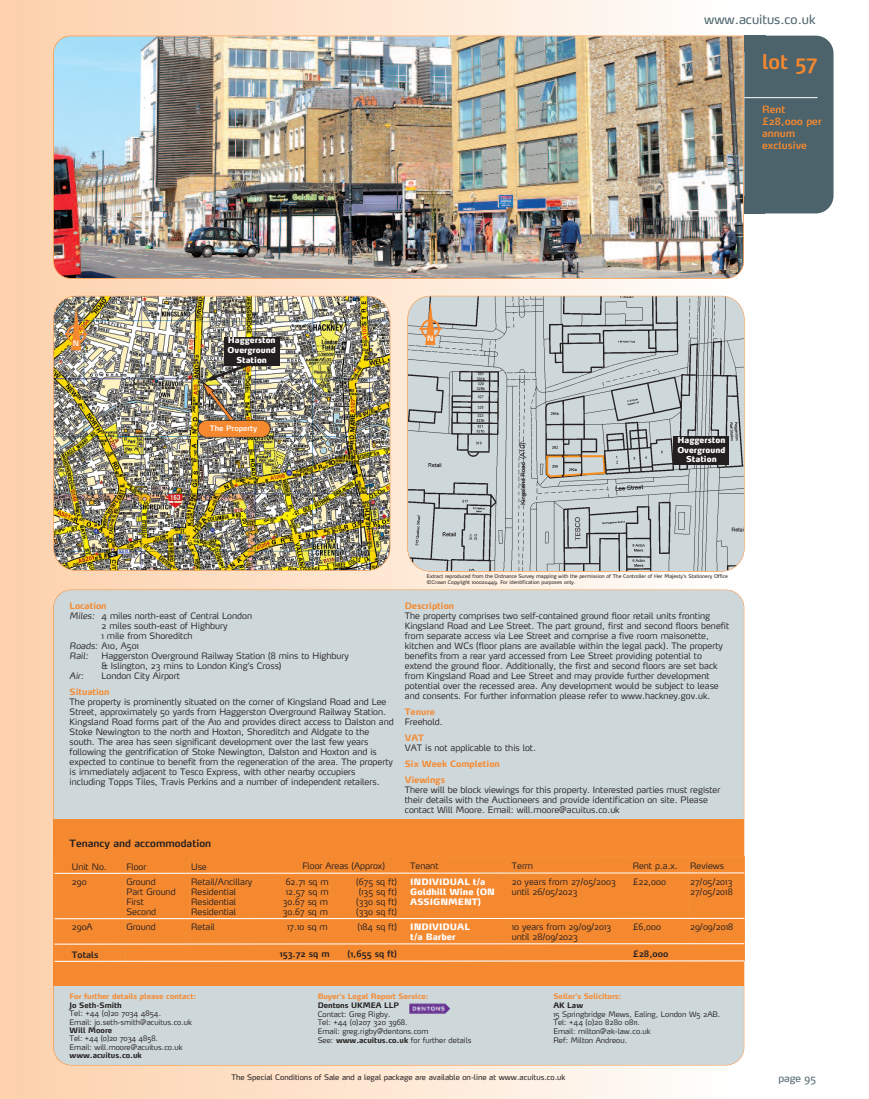
<style>
.page{position:relative;width:869px;height:1099px;background:#fff}
.page>*{position:absolute;margin:0;border:0;box-sizing:border-box;transform-origin:0 0}
.t1{font:600 20px "Max";color:#f58930}
.t2{font:12.5px "Max";color:#4c636b}
.t3{font:600 10px/12px "Max";color:#f58930}
.t4{font:600 10px "Max";color:#231f20}
.t5{font:10px "Max";color:#4c636b}
.t6{font:300 8.75px/10px "Max";color:#231f20}
.t7{font:700 8.75px/16px "Max";color:#f58930}
.t8{font:900 8.75px/10px "Max";color:#fff}
.t9{font:600 8.75px "Max";color:#231f20}
.t10{font:italic 300 8.75px "Max";color:#231f20}
.t11{font:900 8.12px/9.8px "Max";color:#fff;text-align:center}
.t12{font:300 7.5px/8.8px "Max";color:#231f20}
.t13{font:7.5px "Max";color:#231f20}
.t14{font:700 7.5px "Max";color:#f58930}
.t15{font:700 7.5px "Max";color:#231f20}
.t16{font:600 7.5px "Max";color:#fff}
.t17{font:600 7.38px "Max";color:#fff}
.t18{font:5px/5.6px "Max";color:#231f20}
.s1{font-style:italic}
.s2{font-weight:700}
</style>
<div class="page">
<div style="left:0;top:0;width:735px;height:1098px;background:linear-gradient(to right,#fccfa9,#fdfdfb)"></div>
<img style="left:53px;top:36px;width:691px;height:243px">
<div style="left:744px;top:36px;width:89px;height:177px;background:#4c636b;border-radius:18px"></div>
<div style="left:744px;top:36px;width:21px;height:16px;background:#4c636b"></div>
<div style="left:54px;top:590px;width:689px;height:474px;background:#ced8da;border-radius:18px"></div>
<hr style="left:744px;top:97px;width:73px;height:1px;background:#fff">
<div style="left:53px;top:819px;width:691px;height:166px;background:#f58930"></div>
<div style="left:744px;top:196px;width:20px;height:17px;background:#4c636b"></div>
<img style="left:407px;top:296px;width:336px;height:275px;border-radius:22px">
<img style="left:546px;top:455px;width:59px;height:22px">
<div style="left:407px;top:296px;width:337px;height:275px;border:1px solid #f58930;border-radius:23px"></div>
<hr style="left:419px;top:328px;width:22px;height:2px;background:#f58930">
<svg style="left:420px;top:302px;width:20px;height:43px"></svg>
<img style="left:54px;top:296px;width:335px;height:274px;border-radius:22px">
<div style="left:53px;top:296px;width:337px;height:274px;border:1px solid #f58930;border-radius:23px"></div>
<hr style="left:65px;top:333px;width:22px;height:2px;background:#f58930">
<svg style="left:67px;top:307px;width:19px;height:43px"></svg>
<div style="left:198px;top:420px;width:72px;height:17px;background:#f58930;border-radius:8px"></div>
<div style="left:198px;top:420px;width:72px;height:17px;border:1px solid #231f20;border-radius:9px"></div>
<img style="left:409px;top:1003px;width:41px;height:10px">
<svg style="left:54px;top:872px;width:690px;height:1px"></svg>
<svg style="left:54px;top:917px;width:690px;height:2px"></svg>
<svg style="left:54px;top:943px;width:690px;height:1px"></svg>
<svg style="left:54px;top:960px;width:690px;height:1px"></svg>
<div style="left:673px;top:436px;width:55px;height:29px;background:#231f20"></div>
<div style="left:224px;top:337px;width:55px;height:28px;background:#231f20"></div>
<img style="left:201px;top:361px;width:53px;height:63px">
<h2 class="t2" style="left:703px;top:15px;width:113px">www.acuitus.co.uk</h2>
<h1 class="t1" style="left:761px;top:54px;width:57px">lot 57</h1>
<p class="t3" style="left:761px;top:105px;width:61px">Rent £28,000 per annum exclusive</p>
<p class="t17" style="left:73px;top:341px;width:8px">N</p>
<p class="t11" style="left:227px;top:336px;width:50px">Haggerston<br>Overground<br>Station</p>
<p class="t16" style="left:210px;top:425px;width:49px">The Property</p>
<p class="t17" style="left:427px;top:335px;width:8px">N</p>
<p class="t11" style="left:677px;top:435px;width:50px">Haggerston<br>Overground<br>Station</p>
<p class="t7" style="left:70px;top:598px;width:38px">Location</p>
<p class="t6" style="left:70px;top:611px;width:184px"><span class="s1">Miles:</span> 4 miles north-east of Central London</p>
<p class="t6" style="left:101px;top:621px;width:127px">2 miles south-east of Highbury</p>
<p class="t6" style="left:101px;top:631px;width:93px">1 mile from Shoreditch</p>
<p class="t6" style="left:70px;top:641px;width:71px"><span class="s1">Roads:</span> A10, A501</p>
<p class="t10" style="left:70px;top:652px;width:20px">Rail:</p>
<p class="t6" style="left:101px;top:651px;width:249px">Haggerston Overground Railway Station (8 mins to Highbury &amp; Islington, 23 mins to London King’s Cross)</p>
<p class="t10" style="left:70px;top:672px;width:16px">Air:</p>
<p class="t6" style="left:101px;top:671px;width:80px">London City Airport</p>
<p class="t7" style="left:70px;top:684px;width:41px">Situation</p>
<p class="t6" style="left:70px;top:697px;width:325px">The property is prominently situated on the corner of Kingsland Road and Lee Street, approximately 50 yards from Haggerston Overground Railway Station.<br>Kingsland Road forms part of the A10 and provides direct access to Dalston and Stoke Newington to the north and Hoxton, Shoreditch and Aldgate to the south. The area has seen significant development over the last few years following the gentrification of Stoke Newington, Dalston and Hoxton and is expected to continue to benefit from the regeneration of the area. The property is immediately adjacent to Tesco Express, with other nearby occupiers<br>including Topps Tiles, Travis Perkins and a number of independent retailers.</p>
<p class="t4" style="left:70px;top:839px;width:143px">Tenancy and accommodation</p>
<p class="t18" style="left:426px;top:574px;width:302px">Extract reproduced from the Ordnance Survey mapping with the permission of The Controller of Her Majesty’s Stationery Office ©Crown Copyright 100020449. For identification purposes only.</p>
<p class="t7" style="left:404px;top:598px;width:51px">Description</p>
<p class="t6" style="left:404px;top:611px;width:326px">The property comprises two self-contained ground floor retail units fronting Kingsland Road and Lee Street. The part ground, first and second floors benefit from separate access via Lee Street and comprise a five room maisonette, kitchen and WCs (floor plans are available within the legal pack). The property benefits from a rear yard accessed from Lee Street providing potential to extend the ground floor. Additionally, the first and second floors are set back from Kingsland Road and Lee Street and may provide further development potential over the recessed area. Any development would be subject to lease and consents. For further information please refer to www.hackney.gov.uk.</p>
<p class="t7" style="left:404px;top:704px;width:31px">Tenure</p>
<p class="t6" style="left:404px;top:717px;width:39px">Freehold.</p>
<p class="t7" style="left:404px;top:730px;width:21px">VAT</p>
<p class="t6" style="left:404px;top:743px;width:133px">VAT is not applicable to this lot.</p>
<p class="t7" style="left:404px;top:756px;width:96px">Six Week Completion<br>Viewings</p>
<p class="t6" style="left:404px;top:785px;width:317px">There will be block viewings for this property. Interested parties must register their details with the Auctioneers and provide identification on site. Please contact Will Moore. Email: will.moore@acuitus.co.uk</p>
<p class="t6" style="left:72px;top:862px;width:36px">Unit No.</p>
<p class="t6" style="left:126px;top:862px;width:22px">Floor</p>
<p class="t6" style="left:191px;top:862px;width:17px">Use</p>
<p class="t6" style="left:302px;top:862px;width:84px">Floor Areas (Approx)</p>
<p class="t6" style="left:410px;top:862px;width:30px">Tenant</p>
<p class="t6" style="left:511px;top:862px;width:23px">Term</p>
<p class="t6" style="left:632px;top:861px;width:47px">Rent p.a.x.</p>
<p class="t6" style="left:689px;top:861px;width:35px">Reviews</p>
<p class="t6" style="left:72px;top:877px;width:16px">290</p>
<p class="t6" style="left:126px;top:877px;width:51px">Ground<br>Part Ground<br>First<br>Second</p>
<p class="t6" style="left:191px;top:877px;width:63px">Retail/Ancillary<br>Residential<br>Residential<br>Residential</p>
<p class="t6" style="left:285px;top:877px;width:45px">62.71 sq m</p>
<p class="t6" style="left:356px;top:877px;width:42px">(675 sq ft)</p>
<p class="t8" style="left:410px;top:877px;width:86px">INDIVIDUAL t/a<br>Goldhill Wine (ON<br>ASSIGNMENT)</p>
<p class="t6" style="left:511px;top:877px;width:105px">20 years from 27/05/2003 until 26/05/2023</p>
<p class="t6" style="left:632px;top:877px;width:35px">£22,000</p>
<p class="t6" style="left:689px;top:877px;width:44px">27/05/2013<br>27/05/2018</p>
<p class="t6" style="left:285px;top:887px;width:44px">12.57 sq m</p>
<p class="t6" style="left:358px;top:887px;width:40px">(135 sq ft)</p>
<p class="t6" style="left:282px;top:897px;width:47px">30.67 sq m</p>
<p class="t6" style="left:356px;top:897px;width:42px">(330 sq ft)</p>
<p class="t6" style="left:282px;top:907px;width:47px">30.67 sq m</p>
<p class="t6" style="left:356px;top:907px;width:42px">(330 sq ft)</p>
<p class="t6" style="left:72px;top:923px;width:22px">290A</p>
<p class="t6" style="left:126px;top:923px;width:31px">Ground</p>
<p class="t6" style="left:191px;top:922px;width:25px">Retail</p>
<p class="t6" style="left:287px;top:922px;width:42px">17.10 sq m</p>
<p class="t6" style="left:357px;top:922px;width:41px">(184 sq ft)</p>
<p class="t8" style="left:410px;top:922px;width:61px">INDIVIDUAL t/a Barber</p>
<p class="t6" style="left:511px;top:922px;width:101px">10 years from 29/09/2013 until 28/09/2023</p>
<p class="t6" style="left:632px;top:922px;width:30px">£6,000</p>
<p class="t6" style="left:689px;top:922px;width:44px">29/09/2018</p>
<p class="t9" style="left:72px;top:951px;width:28px">Totals</p>
<p class="t9" style="left:279px;top:950px;width:51px">153.72 sq m</p>
<p class="t9" style="left:347px;top:950px;width:51px">(1,655 sq ft)</p>
<p class="t9" style="left:632px;top:950px;width:37px">£28,000</p>
<p class="t14" style="left:70px;top:993px;width:128px">For further details please contact:</p>
<p class="t15" style="left:70px;top:1002px;width:54px">Jo Seth-Smith</p>
<p class="t12" style="left:70px;top:1009px;width:124px">Tel: +44 (0)20 7034 4854.<br>Email: jo.seth-smith@acuitus.co.uk</p>
<p class="t15" style="left:70px;top:1027px;width:44px">Will Moore</p>
<p class="t12" style="left:70px;top:1035px;width:114px">Tel: +44 (0)20 7034 4858.<br>Email: will.moore@acuitus.co.uk</p>
<p class="t15" style="left:70px;top:1052px;width:74px">www.acuitus.co.uk</p>
<p class="t14" style="left:317px;top:993px;width:112px">Buyer’s Legal Report Service:</p>
<p class="t15" style="left:317px;top:1002px;width:83px">Dentons UKMEA LLP</p>
<p class="t12" style="left:317px;top:1010px;width:155px">Contact: Greg Rigby.<br>Tel: +44 (0)207 320 3968.<br>Email: greg.rigby@dentons.com<br>See: <span class="s2">www.acuitus.co.uk</span> for further details</p>
<p class="t14" style="left:553px;top:993px;width:69px">Seller’s Solicitors:</p>
<p class="t15" style="left:553px;top:1002px;width:31px">AK Law</p>
<p class="t12" style="left:553px;top:1010px;width:168px">15 Springbridge Mews, Ealing, London W5 2AB.<br>Tel: +44 (0)20 8280 0811.<br>Email: milton@ak-law.co.uk<br>Ref: Milton Andreou.</p>
<p class="t13" style="left:231px;top:1073px;width:335px">The Special Conditions of Sale and a legal package are available on-line at www.acuitus.co.uk</p>
<p class="t5" style="left:778px;top:1074px;width:39px">page 95</p>
</div>
